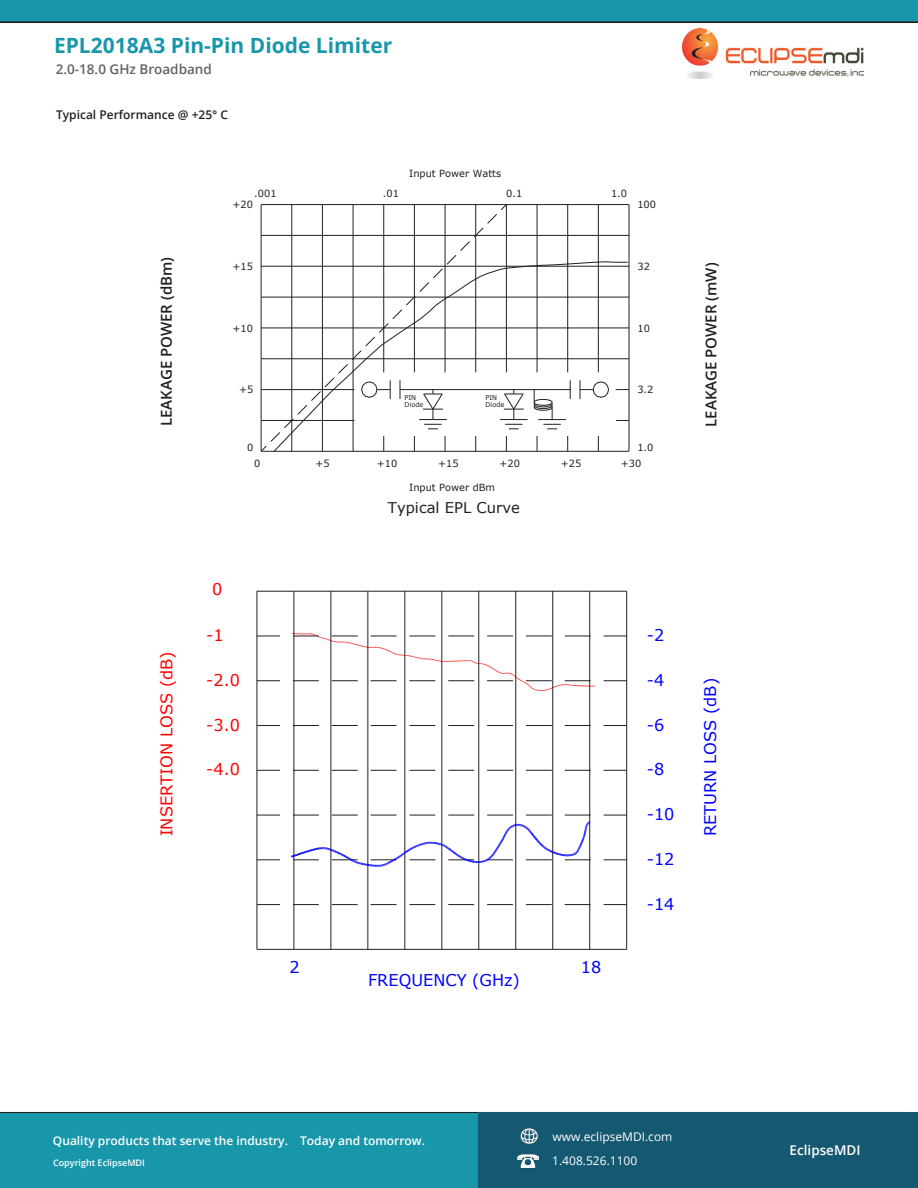
<style>
.page{position:relative;width:918px;height:1188px;background:#fff}
.page>*{position:absolute;margin:0;border:0;box-sizing:border-box;transform-origin:0 0}
.t1{font:700 21px "Open Sans";color:#1997aa}
.t2{font:16.2px "Verdana";color:#00f}
.t3{font:16.2px "Verdana";color:#f00}
.t4{font:16.05px "Verdana";color:#f00}
.t5{font:16.05px "Verdana";color:#00f}
.t6{font:600 15px "Open Sans";color:#231f20}
.t7{font:14.85px "Verdana";color:#231f20}
.t8{font:600 13.5px "Open Sans";color:#616262}
.t9{font:600 13.5px "Open Sans";color:#fff}
.t10{font:600 12px "Open Sans";color:#fff}
.t11{font:12px "Open Sans";color:#fff}
.t12{font:600 12px "Open Sans";color:#231f20}
.t13{font:9.9px "Verdana";color:#231f20}
.t14{font:600 9px "Open Sans";color:#fff}
.t15{font:6.6px "Verdana";color:#231f20}
</style>
<div class="page">
<div style="left:0;top:1112px;width:911px;height:76px;background:#1997aa"></div>
<div style="left:478px;top:1113px;width:440px;height:75px;background:#145871"></div>
<img style="left:518px;top:1154px;width:21px;height:14px">
<img style="left:520px;top:1128px;width:18px;height:16px">
<img style="left:682px;top:29px;width:182px;height:49px">
<div style="left:0;top:0;width:918px;height:22px;background:#1997aa"></div>
<hr style="left:261px;top:451px;width:368px;height:1px;background:#231f20">
<hr style="left:261px;top:204px;width:368px;height:1px;background:#231f20">
<hr style="left:629px;top:205px;width:1px;height:246px;background:#231f20">
<svg style="left:261px;top:205px;width:368px;height:246px"></svg>
<hr style="left:257px;top:949px;width:370px;height:1px;background:#231f20">
<svg style="left:258px;top:904px;width:22px;height:1px"></svg>
<svg style="left:293px;top:904px;width:26px;height:1px"></svg>
<svg style="left:332px;top:904px;width:26px;height:1px"></svg>
<svg style="left:371px;top:904px;width:26px;height:1px"></svg>
<svg style="left:409px;top:904px;width:26px;height:1px"></svg>
<svg style="left:448px;top:904px;width:26px;height:1px"></svg>
<svg style="left:487px;top:904px;width:26px;height:1px"></svg>
<svg style="left:526px;top:904px;width:26px;height:1px"></svg>
<svg style="left:565px;top:904px;width:26px;height:1px"></svg>
<svg style="left:604px;top:904px;width:22px;height:1px"></svg>
<svg style="left:258px;top:860px;width:22px;height:1px"></svg>
<svg style="left:604px;top:860px;width:22px;height:1px"></svg>
<svg style="left:258px;top:815px;width:22px;height:1px"></svg>
<svg style="left:604px;top:815px;width:22px;height:1px"></svg>
<svg style="left:258px;top:770px;width:22px;height:1px"></svg>
<svg style="left:293px;top:770px;width:26px;height:1px"></svg>
<svg style="left:332px;top:770px;width:26px;height:1px"></svg>
<svg style="left:371px;top:770px;width:26px;height:1px"></svg>
<svg style="left:409px;top:770px;width:26px;height:1px"></svg>
<svg style="left:448px;top:770px;width:26px;height:1px"></svg>
<svg style="left:487px;top:770px;width:26px;height:1px"></svg>
<svg style="left:526px;top:770px;width:26px;height:1px"></svg>
<svg style="left:565px;top:770px;width:26px;height:1px"></svg>
<svg style="left:604px;top:770px;width:22px;height:1px"></svg>
<svg style="left:258px;top:725px;width:22px;height:1px"></svg>
<svg style="left:293px;top:725px;width:26px;height:1px"></svg>
<svg style="left:332px;top:725px;width:26px;height:1px"></svg>
<svg style="left:371px;top:725px;width:26px;height:1px"></svg>
<svg style="left:409px;top:725px;width:26px;height:1px"></svg>
<svg style="left:448px;top:725px;width:26px;height:1px"></svg>
<svg style="left:487px;top:725px;width:26px;height:1px"></svg>
<svg style="left:526px;top:725px;width:26px;height:1px"></svg>
<svg style="left:565px;top:725px;width:26px;height:1px"></svg>
<svg style="left:604px;top:725px;width:22px;height:1px"></svg>
<svg style="left:258px;top:680px;width:22px;height:1px"></svg>
<svg style="left:604px;top:680px;width:22px;height:1px"></svg>
<svg style="left:258px;top:636px;width:22px;height:1px"></svg>
<svg style="left:292px;top:633px;width:303px;height:58px"></svg>
<svg style="left:604px;top:636px;width:22px;height:1px"></svg>
<hr style="left:257px;top:591px;width:370px;height:1px;background:#231f20">
<hr style="left:294px;top:591px;width:1px;height:358px;background:#231f20">
<hr style="left:257px;top:591px;width:1px;height:358px;background:#231f20">
<hr style="left:626px;top:591px;width:1px;height:358px;background:#231f20">
<hr style="left:589px;top:591px;width:1px;height:358px;background:#231f20">
<hr style="left:552px;top:591px;width:1px;height:358px;background:#231f20">
<hr style="left:516px;top:591px;width:1px;height:358px;background:#231f20">
<hr style="left:479px;top:591px;width:1px;height:358px;background:#231f20">
<hr style="left:442px;top:591px;width:1px;height:358px;background:#231f20">
<hr style="left:405px;top:591px;width:1px;height:358px;background:#231f20">
<hr style="left:368px;top:591px;width:1px;height:358px;background:#231f20">
<hr style="left:331px;top:591px;width:1px;height:358px;background:#231f20">
<svg style="left:291px;top:815px;width:300px;height:52px"></svg>
<p class="t1" style="left:54px;top:31px;width:340px">EPL2018A3 Pin-Pin Diode Limiter</p>
<p class="t8" style="left:56px;top:59px;width:158px">2.0-18.0 GHz Broadband</p>
<p class="t12" style="left:56px;top:106px;width:174px">Typical Performance @ +25° C</p>
<p class="t13" style="left:254px;top:187px;width:24px">.001</p>
<p class="t13" style="left:233px;top:198px;width:22px">+20</p>
<p class="t13" style="left:383px;top:187px;width:18px">.01</p>
<p class="t13" style="left:409px;top:167px;width:93px">Input Power Watts</p>
<p class="t13" style="left:506px;top:187px;width:18px">0.1</p>
<p class="t13" style="left:611px;top:187px;width:18px">1.0</p>
<p class="t13" style="left:637px;top:198px;width:20px">100</p>
<p class="t6" style="left:156px;top:426px;width:171px;rotate:-90deg">LEAKAGE POWER (dBm)</p>
<p class="t6" style="left:701px;top:427px;width:166px;rotate:-90deg">LEAKAGE POWER (mW)</p>
<p class="t13" style="left:637px;top:260px;width:14px">32</p>
<p class="t13" style="left:233px;top:260px;width:22px">+15</p>
<p class="t13" style="left:233px;top:321px;width:22px">+10</p>
<p class="t13" style="left:637px;top:321px;width:14px">10</p>
<p class="t13" style="left:637px;top:382px;width:18px">3.2</p>
<p class="t13" style="left:239px;top:382px;width:16px">+5</p>
<p class="t15" style="left:405px;top:393px;width:13px">PIN</p>
<p class="t15" style="left:485px;top:393px;width:13px">PIN</p>
<p class="t15" style="left:485px;top:400px;width:20px">Diode</p>
<p class="t15" style="left:405px;top:400px;width:20px">Diode</p>
<p class="t13" style="left:247px;top:441px;width:8px">0</p>
<p class="t13" style="left:254px;top:456px;width:8px">0</p>
<p class="t4" style="left:156px;top:836px;width:187px;rotate:-90deg">INSERTION LOSS (dB)</p>
<p class="t3" style="left:212px;top:578px;width:12px">0</p>
<p class="t3" style="left:206px;top:624px;width:19px">-1</p>
<p class="t3" style="left:206px;top:669px;width:35px">-2.0</p>
<p class="t3" style="left:206px;top:714px;width:35px">-3.0</p>
<p class="t3" style="left:206px;top:758px;width:35px">-4.0</p>
<p class="t13" style="left:316px;top:456px;width:16px">+5</p>
<p class="t13" style="left:377px;top:456px;width:22px">+10</p>
<p class="t13" style="left:438px;top:456px;width:22px">+15</p>
<p class="t13" style="left:500px;top:456px;width:22px">+20</p>
<p class="t13" style="left:409px;top:480px;width:87px">Input Power dBm</p>
<p class="t7" style="left:388px;top:497px;width:133px">Typical EPL Curve</p>
<p class="t2" style="left:289px;top:956px;width:12px">2</p>
<p class="t2" style="left:368px;top:969px;width:153px">FREQUENCY (GHz)</p>
<p class="t13" style="left:637px;top:441px;width:18px">1.0</p>
<p class="t13" style="left:561px;top:456px;width:22px">+25</p>
<p class="t13" style="left:621px;top:456px;width:22px">+30</p>
<p class="t2" style="left:581px;top:956px;width:22px">18</p>
<p class="t2" style="left:647px;top:624px;width:19px">-2</p>
<p class="t2" style="left:647px;top:669px;width:19px">-4</p>
<p class="t2" style="left:647px;top:714px;width:19px">-6</p>
<p class="t2" style="left:647px;top:758px;width:19px">-8</p>
<p class="t2" style="left:647px;top:803px;width:29px">-10</p>
<p class="t2" style="left:647px;top:848px;width:29px">-12</p>
<p class="t2" style="left:647px;top:893px;width:29px">-14</p>
<p class="t5" style="left:699px;top:836px;width:160px;rotate:-90deg">RETURN LOSS (dB)</p>
<p class="t10" style="left:53px;top:1132px;width:237px">Quality products that serve the industry.</p>
<p class="t10" style="left:300px;top:1133px;width:126px">Today and tomorrow.</p>
<p class="t14" style="left:53px;top:1156px;width:93px">Copyright EclipseMDI</p>
<p class="t11" style="left:553px;top:1128px;width:121px">www.eclipseMDI.com</p>
<p class="t11" style="left:552px;top:1153px;width:87px">1.408.526.1100</p>
<p class="t9" style="left:790px;top:1141px;width:72px">EclipseMDI</p>
</div>
